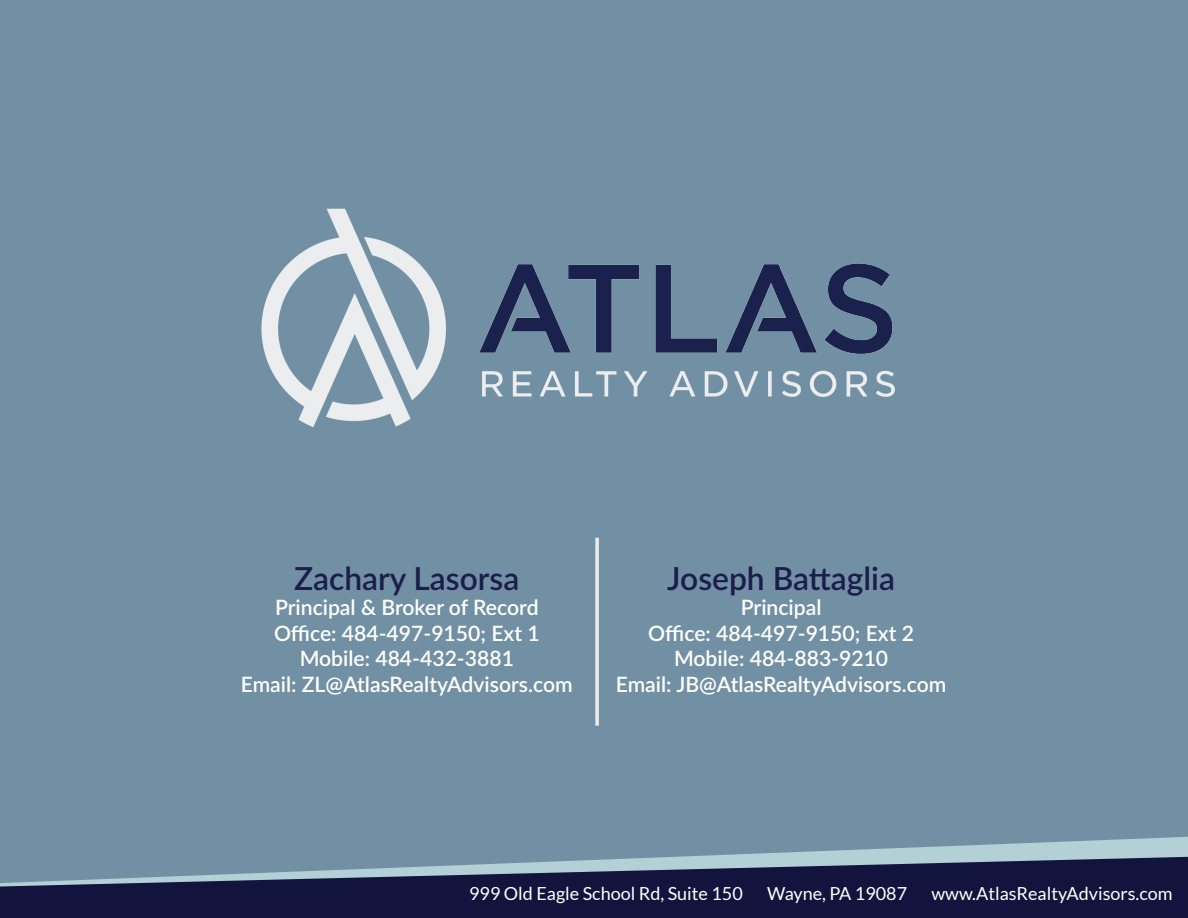
<style>
.page{position:relative;width:1188px;height:918px;background:#fff}
.page>*{position:absolute;margin:0;border:0;box-sizing:border-box;transform-origin:0 0}
.t1{font:600 31.8px "Lato";color:#1c1d4d}
.t2{font:600 21.15px/25.3px "Lato";color:#fff;text-align:center}
.t3{font:700 21px "Lato";color:#fff}
.t4{font:18px "Lato";color:#fff}
</style>
<div class="page">
<div style="left:0;top:0;width:1188px;height:832px;background:#7190a3"></div>
<img style="left:232px;top:192px;width:698px;height:247px">
<svg style="left:595px;top:538px;width:4px;height:188px"></svg>
<svg style="left:0;top:832px;width:1188px;height:25px;background:#7c9bab"></svg>
<svg style="left:0;top:857px;width:1188px;height:61px;background:#31395c"></svg>
<h1 class="t1" style="left:294px;top:555px;width:227px">Zachary Lasorsa</h1>
<p class="t2" style="left:241px;top:594px;width:333px">Principal &amp; Broker of Record<br>Office: 484-497-9150; Ext 1<br>Mobile: 484-432-3881<br>Email: ZL@AtlasRealtyAdvisors.com</p>
<h1 class="t1" style="left:667px;top:555px;width:229px">Joseph Battaglia</h1>
<p class="t2" style="left:616px;top:594px;width:332px">Principal<br>Office: 484-497-9150; Ext 2<br>Mobile: 484-883-9210<br>Email: JB@AtlasRealtyAdvisors.com</p>
<p class="t3" style="left:1147px;top:878px;width:26px">12</p>
<p class="t4" style="left:469px;top:884px;width:275px">999 Old Eagle School Rd, Suite 150</p>
<p class="t4" style="left:767px;top:884px;width:141px">Wayne, PA 19087</p>
<p class="t4" style="left:931px;top:884px;width:243px">www.AtlasRealtyAdvisors.com</p>
</div>
